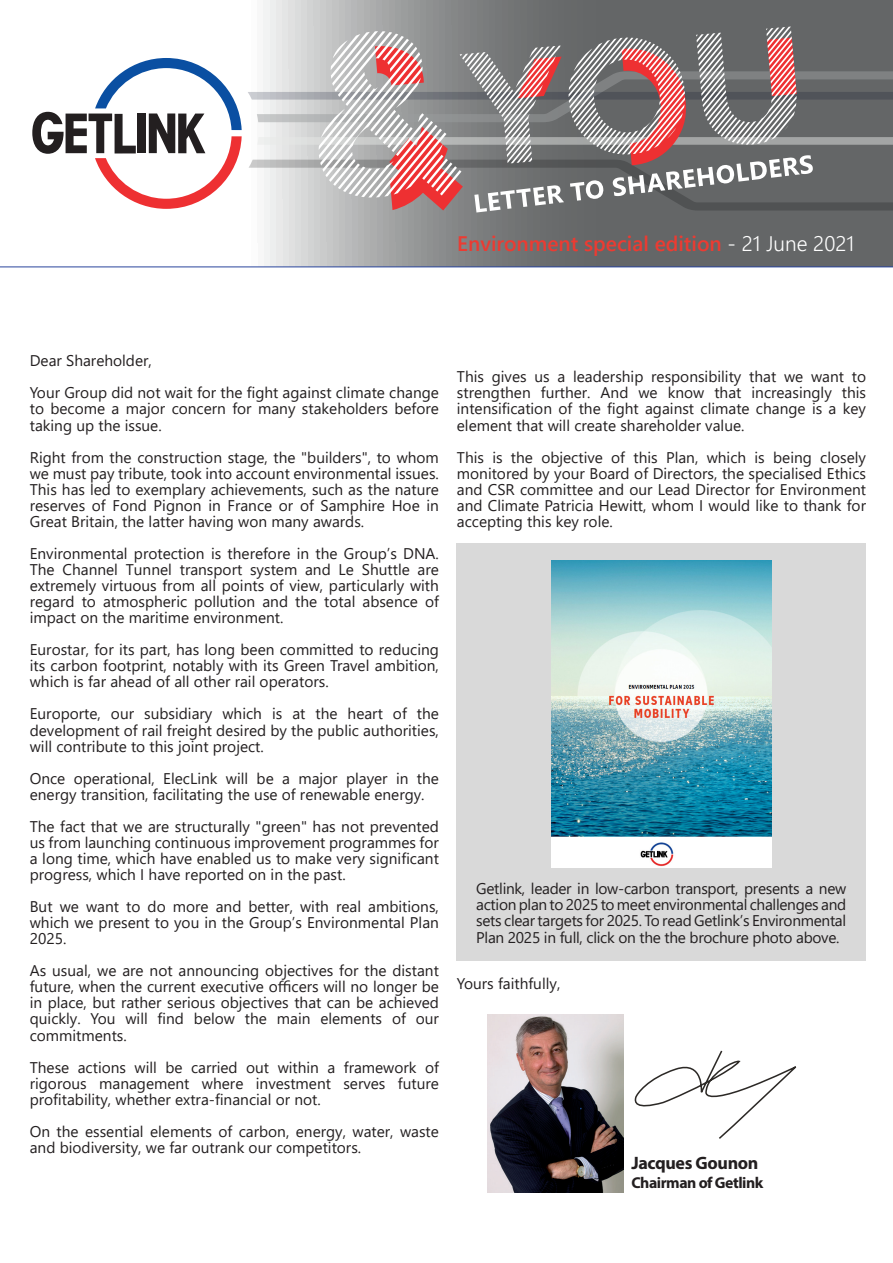
<style>
.page{position:relative;width:893px;height:1263px;background:#fff}
.page>*{position:absolute;margin:0;border:0;box-sizing:border-box;transform-origin:0 0}
.t1{font:600 21px "Segoe UI";color:#ec3b32}
.t2{font:700 18px "Myriad Pro";letter-spacing:-.02em;color:#231f20}
.t3{font:700 15.75px "Myriad Pro";letter-spacing:-.03em;color:#231f20}
.VDA_Rubrique{font:15.45px/16px "Segoe UI";color:#231f20;text-align:justify}
.s1{font-weight:300;color:#fff}
</style>
<div class="page">
<svg style="left:19px;top:0;width:874px;height:267px"></svg>
<svg style="left:257px;top:212px;width:636px;height:42px;background:#818384"></svg>
<svg style="left:248px;top:27px;width:645px;height:185px;background:#9a8f90"></svg>
<svg style="left:32px;top:58px;width:210px;height:151px"></svg>
<img style="left:487px;top:1014px;width:137px;height:178px">
<svg style="left:635px;top:1051px;width:161px;height:88px"></svg>
<hr style="left:0;top:267px;width:893px;height:1px;background:#29449c">
<div style="left:457px;top:543px;width:409px;height:418px;background:#d9d9d9"></div>
<img style="left:551px;top:561px;width:220px;height:306px">
<p class="t1" style="left:457px;top:224px;width:399px">Environment special edition <span class="s1">- 21 June 2021</span></p>
<p class="VDA_Rubrique" style="left:30px;top:351px;width:124px">Dear Shareholder,</p>
<p class="VDA_Rubrique" style="left:30px;top:384px;width:411px">Your Group did not wait for the fight against climate change to become a major concern for many stakeholders before taking up the issue.</p>
<p class="VDA_Rubrique" style="left:30px;top:448px;width:411px">Right from the construction stage, the "builders", to whom we must pay tribute, took into account environmental issues.<br>This has led to exemplary achievements, such as the nature reserves of Fond Pignon in France or of Samphire Hoe in Great Britain, the latter having won many awards.</p>
<p class="VDA_Rubrique" style="left:30px;top:544px;width:411px">Environmental protection is therefore in the Group’s DNA.<br>The Channel Tunnel transport system and Le Shuttle are extremely virtuous from all points of view, particularly with regard to atmospheric pollution and the total absence of impact on the maritime environment.</p>
<p class="VDA_Rubrique" style="left:30px;top:640px;width:411px">Eurostar, for its part, has long been committed to reducing its carbon footprint, notably with its Green Travel ambition, which is far ahead of all other rail operators.</p>
<p class="VDA_Rubrique" style="left:30px;top:705px;width:411px">Europorte, our subsidiary which is at the heart of the development of rail freight desired by the public authorities, will contribute to this joint project.</p>
<p class="VDA_Rubrique" style="left:30px;top:769px;width:411px">Once operational, ElecLink will be a major player in the energy transition, facilitating the use of renewable energy.</p>
<p class="VDA_Rubrique" style="left:30px;top:817px;width:411px">The fact that we are structurally "green" has not prevented us from launching continuous improvement programmes for a long time, which have enabled us to make very significant progress, which I have reported on in the past.</p>
<p class="VDA_Rubrique" style="left:30px;top:897px;width:411px">But we want to do more and better, with real ambitions, which we present to you in the Group’s Environmental Plan 2025.</p>
<p class="VDA_Rubrique" style="left:30px;top:961px;width:411px">As usual, we are not announcing objectives for the distant future, when the current executive officers will no longer be in place, but rather serious objectives that can be achieved quickly. You will find below the main elements of our commitments.</p>
<p class="VDA_Rubrique" style="left:30px;top:1058px;width:411px">These actions will be carried out within a framework of rigorous management where investment serves future profitability, whether extra-financial or not.</p>
<p class="VDA_Rubrique" style="left:30px;top:1122px;width:411px">On the essential elements of carbon, energy, water, waste and biodiversity, we far outrank our competitors.</p>
<p class="VDA_Rubrique" style="left:457px;top:367px;width:411px">This gives us a leadership responsibility that we want to strengthen further. And we know that increasingly this intensification of the fight against climate change is a key element that will create shareholder value.</p>
<p class="VDA_Rubrique" style="left:457px;top:448px;width:411px">This is the objective of this Plan, which is being closely monitored by your Board of Directors, the specialised Ethics and CSR committee and our Lead Director for Environment and Climate Patricia Hewitt, whom I would like to thank for accepting this key role.</p>
<p class="VDA_Rubrique" style="left:476px;top:879px;width:371px">Getlink, leader in low-carbon transport, presents a new action plan to 2025 to meet environmental challenges and sets clear targets for 2025. To read Getlink’s Environmental Plan 2025 in full, click on the the brochure photo above.</p>
<p class="VDA_Rubrique" style="left:457px;top:974px;width:105px">Yours faithfully,</p>
<p class="t2" style="left:631px;top:1151px;width:128px">Jacques Gounon</p>
<p class="t3" style="left:631px;top:1172px;width:133px">Chairman of Getlink</p>
</div>
